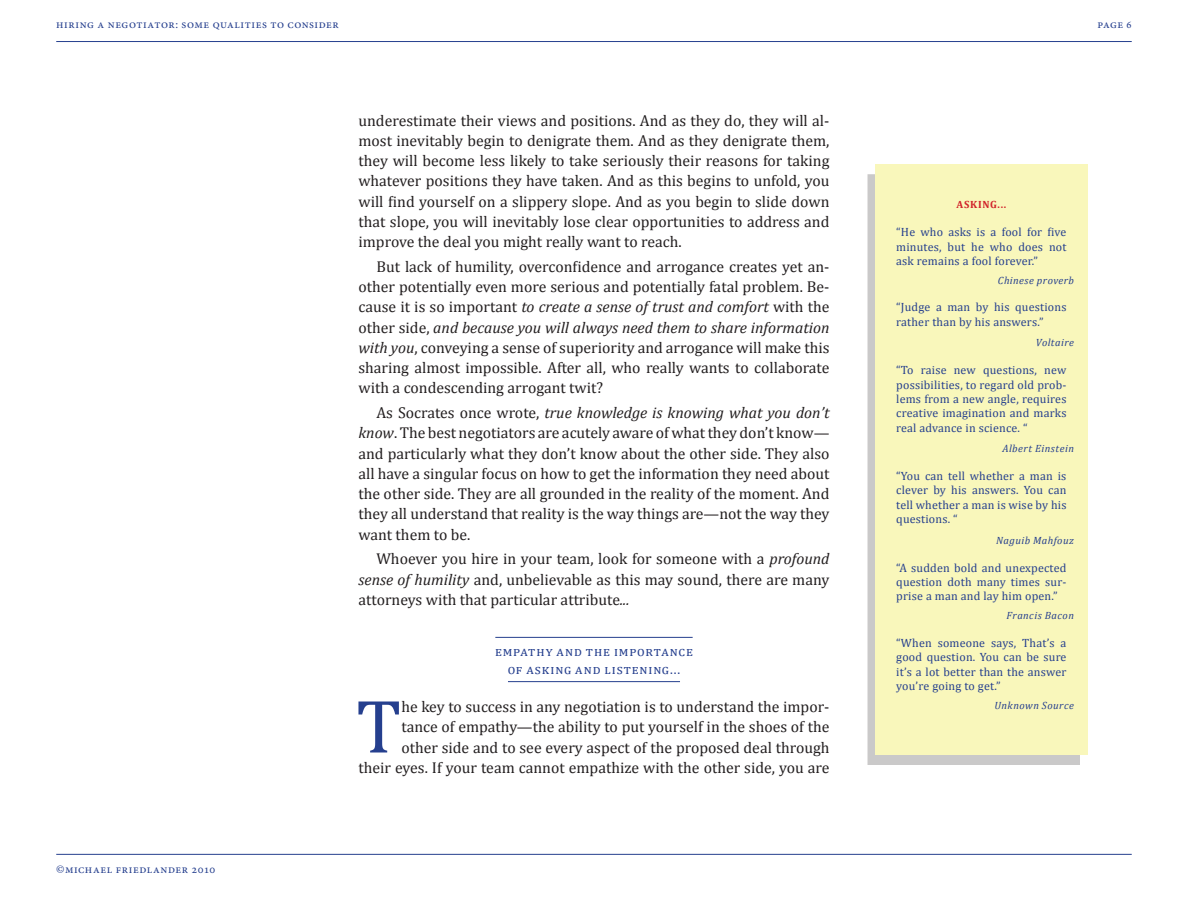
<style>
.page{position:relative;width:1188px;height:918px;background:#fff}
.page>*{position:absolute;margin:0;border:0;box-sizing:border-box;transform-origin:0 0}
.t1{font:76.5px "Cambria";color:#253f8e}
.t2{font:15.75px/20.2px "Cambria";color:#231f20;text-align:justify}
.t3{font:13.5px/18px "Cambria";letter-spacing:.14em;color:#253f8e;text-align:center}
.t4{font:12px/14.4px "Cambria";letter-spacing:.015em;color:#253f8e;text-align:justify}
.t5{font:12px "Minion Pro";letter-spacing:.045em;color:#253f8e}
.t6{font:italic 10.5px "Cambria";letter-spacing:.04em;color:#253f8e}
.t7{font:700 10.5px "Cambria";letter-spacing:.06em;color:#d1232a}
.s1{font-size:10.5px}
.s2{font-style:italic}
</style>
<div class="page">
<hr style="left:56px;top:41px;width:1076px;height:1px;background:#253f8e">
<hr style="left:56px;top:854px;width:1076px;height:1px;background:#253f8e">
<hr style="left:495px;top:637px;width:198px;height:1px;background:#253f8e">
<hr style="left:508px;top:681px;width:172px;height:1px;background:#253f8e">
<div style="left:868px;top:174px;width:212px;height:591px;background:#cac9c9"></div>
<div style="left:875px;top:164px;width:213px;height:590px;background:#f9f7bb"></div>
<p class="t5" style="left:56px;top:16px;width:284px">hiring a negotiator: some qualities to consider</p>
<p class="t5" style="left:1098px;top:16px;width:36px">page <span class="s1">6</span></p>
<p class="t5" style="left:56px;top:861px;width:161px">©michael friedlander 2010</p>
<p class="t2" style="left:358px;top:110px;width:473px">underestimate their views and positions. And as they do, they will al&shy;most inevitably begin to denigrate them. And as they denigrate them, they will become less likely to take seriously their reasons for taking whatever positions they have taken. And as this begins to unfold, you will find yourself on a slippery slope. And as you begin to slide down that slope, you will inevitably lose clear opportunities to address and improve the deal you might really want to reach.</p>
<p class="t2" style="left:358px;top:256px;width:473px;text-indent:18px">But lack of humility, overconfidence and arrogance creates yet an&shy;other potentially even more serious and potentially fatal problem. Be&shy;cause it is so important <span class="s2">to create a sense of trust and comfort</span> with the other side, <span class="s2">and because you will always need them to share information with you</span>, conveying a sense of superiority and arrogance will make this sharing almost impossible. After all, who really wants to collaborate with a condescending arrogant twit?</p>
<p class="t2" style="left:358px;top:402px;width:473px;text-indent:18px">As Socrates once wrote, <span class="s2">true knowledge is knowing what you don’t know</span>. The best negotiators are acutely aware of what they don’t know— and particularly what they don’t know about the other side. They also all have a singular focus on how to get the information they need about the other side. They are all grounded in the reality of the moment. And they all understand that reality is the way things are—not the way they want them to be.</p>
<p class="t2" style="left:358px;top:549px;width:473px;text-indent:18px">Whoever you hire in your team, look for someone with a <span class="s2">profound sense of humility</span> and, unbelievable as this may sound, there are many attorneys with that particular attribute<span class="s2">...</span></p>
<p class="t3" style="left:495px;top:642px;width:199px">empathy and the importance of asking and listening...</p>
<h1 class="t1" style="left:356px;top:681px;width:47px">T</h1>
<p class="t2" style="left:358px;top:696px;width:473px;text-align:right">he key to success in any negotiation is to understand the impor-<br>tance of empathy—the ability to put yourself in the shoes of the<br>other side and to see every aspect of the proposed deal through<br>their eyes. If your team cannot empathize with the other side, you are</p>
<p class="t7" style="left:956px;top:198px;width:51px">ASKING...</p>
<p class="t4" style="left:896px;top:225px;width:172px">“He who asks is a fool for five minutes, but he who does not ask remains a fool forever.”</p>
<p class="t6" style="left:998px;top:274px;width:78px">Chinese proverb</p>
<p class="t4" style="left:896px;top:300px;width:172px">“Judge a man by his questions rather than by his answers.”</p>
<p class="t6" style="left:1036px;top:336px;width:40px">Voltaire</p>
<p class="t4" style="left:896px;top:363px;width:172px">“To raise new questions, new possibilities, to regard old prob&shy;lems from a new angle, requires creative imagination and marks real advance in science. “</p>
<p class="t6" style="left:1002px;top:442px;width:73px">Albert Einstein</p>
<p class="t4" style="left:896px;top:469px;width:172px">“You can tell whether a man is clever by his answers. You can tell whether a man is wise by his questions. “</p>
<p class="t6" style="left:996px;top:534px;width:79px">Naguib Mahfouz</p>
<p class="t4" style="left:896px;top:560px;width:172px">“A sudden bold and unexpected question doth many times sur&shy;prise a man and lay him open.”</p>
<p class="t6" style="left:1006px;top:609px;width:69px">Francis Bacon</p>
<p class="t4" style="left:896px;top:635px;width:172px">“When someone says, That’s a good question. You can be sure it’s a lot better than the answer you’re going to get.”</p>
<p class="t6" style="left:995px;top:699px;width:81px">Unknown Source</p>
</div>
